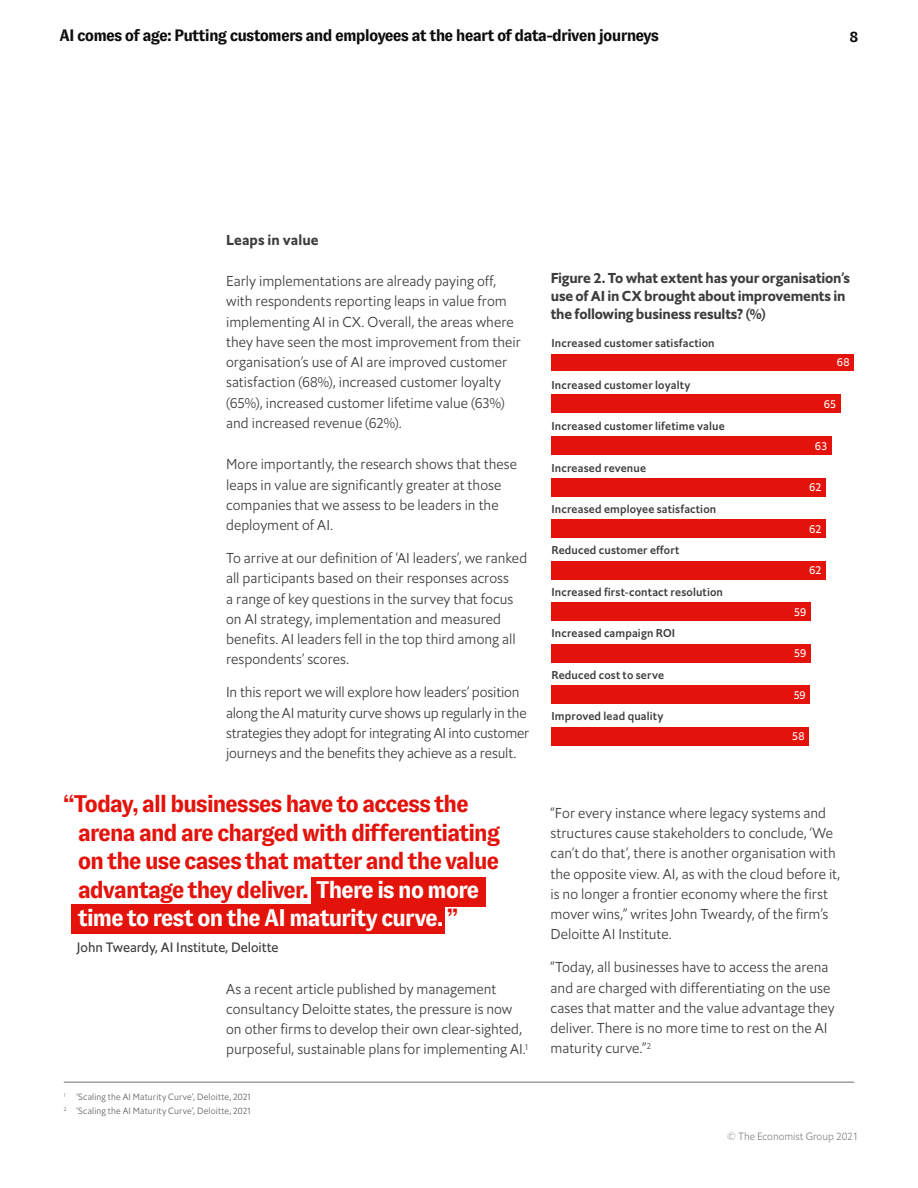
<style>
.page{position:relative;width:918px;height:1188px;background:#fff}
.page>*{position:absolute;margin:0;border:0;box-sizing:border-box;transform-origin:0 0}
.t1{font:700 24px/28.5px "GT Zirkon";letter-spacing:-.055em;color:#e3120b}
.t2{font:700 16.5px "GT Zirkon";letter-spacing:-.05em;color:#0d0d0d}
.t3{font:700 15px "GT Zirkon";color:#0d0d0d}
.t4{font:300 14.25px/20.2px "Econ Sans OS";letter-spacing:.005em;color:#3d3d3d}
.t5{font:300 14.25px/20.2px "Econ Sans OS";letter-spacing:-.015em;color:#3d3d3d}
.t6{font:14.25px/18px "Econ Sans Bol";letter-spacing:-.015em;color:#3d3d3d}
.t7{font:700 14.25px "Econ Sans OS";letter-spacing:.005em;color:#3d3d3d}
.t8{font:13.5px "Econ Sans Reg";color:#3d3d3d}
.t9{font:11.25px "Econ Sans Med";letter-spacing:.02em;color:#3d3d3d}
.t10{font:11.25px "Econ Sans Reg";color:#fff}
.t11{font:10.5px "Econ Sans Lig";color:#868686}
.t12{font:300 9px/14.1px "Econ Sans OS";letter-spacing:.02em;color:#626262}
.s1{color:#fff}
</style>
<div class="page">
<div style="left:311px;top:877px;width:174px;height:29px;background:#e3120b"></div>
<div style="left:71px;top:904px;width:374px;height:30px;background:#e3120b"></div>
<hr style="left:64px;top:1082px;width:790px;height:1px;background:#6e6e6e">
<div style="left:551px;top:354px;width:303px;height:17px;background:#e3120b"></div>
<div style="left:551px;top:478px;width:275px;height:19px;background:#e3120b"></div>
<div style="left:551px;top:602px;width:260px;height:19px;background:#e3120b"></div>
<div style="left:551px;top:394px;width:289px;height:19px;background:#e3120b"></div>
<div style="left:551px;top:519px;width:275px;height:19px;background:#e3120b"></div>
<div style="left:551px;top:644px;width:260px;height:18px;background:#e3120b"></div>
<div style="left:551px;top:436px;width:281px;height:19px;background:#e3120b"></div>
<div style="left:551px;top:561px;width:275px;height:18px;background:#e3120b"></div>
<div style="left:551px;top:685px;width:259px;height:19px;background:#e3120b"></div>
<div style="left:551px;top:727px;width:258px;height:19px;background:#e3120b"></div>
<p class="t2" style="left:60px;top:26px;width:601px">AI comes of age: Putting customers and employees at the heart of data-driven journeys</p>
<p class="t3" style="left:850px;top:28px;width:10px">8</p>
<p class="t7" style="left:226px;top:230px;width:94px">Leaps in value</p>
<p class="t4" style="left:226px;top:271px;width:296px">Early implementations are already paying off, with respondents reporting leaps in value from implementing AI in CX. Overall, the areas where they have seen the most improvement from their organisation’s use of AI are improved customer satisfaction (68%), increased customer loyalty (65%), increased customer lifetime value (63%) and increased revenue (62%).</p>
<p class="t4" style="left:226px;top:454px;width:292px">More importantly, the research shows that these leaps in value are significantly greater at those companies that we assess to be leaders in the deployment of AI.</p>
<p class="t4" style="left:226px;top:548px;width:303px">To arrive at our definition of ‘AI leaders’, we ranked all participants based on their responses across<br>a range of key questions in the survey that focus on AI strategy, implementation and measured benefits. AI leaders fell in the top third among all respondents’ scores.</p>
<p class="t5" style="left:226px;top:682px;width:305px">In this report we will explore how leaders’ position along the AI maturity curve shows up regularly in the strategies they adopt for integrating AI into customer journeys and the benefits they achieve as a result.</p>
<h1 class="t1" style="left:78px;top:790px;width:424px;text-indent:-15px">“Today, all businesses have to access the arena and are charged with differentiating on the use cases that matter and the value advantage they deliver. <span class="s1">There is no more time to rest on the AI maturity curve.</span> ”</h1>
<p class="t8" style="left:77px;top:939px;width:203px">John Tweardy, AI Institute, Deloitte</p>
<p class="t4" style="left:226px;top:978px;width:304px">As a recent article published by management consultancy Deloitte states, the pressure is now on other firms to develop their own clear-sighted, purposeful, sustainable plans for implementing AI.<sup>1</sup></p>
<p class="t12" style="left:64px;top:1089px;width:189px"><sup>1</sup> ‘Scaling the AI Maturity Curve’, Deloitte, 2021<br><sup>2</sup> ‘Scaling the AI Maturity Curve’, Deloitte, 2021</p>
<p class="t6" style="left:551px;top:269px;width:301px">Figure 2. To what extent has your organisation’s use of AI in CX brought about improvements in the following business results? (%)</p>
<p class="t9" style="left:551px;top:336px;width:165px">Increased customer satisfaction</p>
<p class="t9" style="left:551px;top:377px;width:140px">Increased customer loyalty</p>
<p class="t9" style="left:551px;top:419px;width:175px">Increased customer lifetime value</p>
<p class="t9" style="left:551px;top:461px;width:96px">Increased revenue</p>
<p class="t9" style="left:551px;top:502px;width:166px">Increased employee satisfaction</p>
<p class="t9" style="left:551px;top:543px;width:130px">Reduced customer effort</p>
<p class="t9" style="left:551px;top:585px;width:173px">Increased first-contact resolution</p>
<p class="t9" style="left:551px;top:626px;width:125px">Increased campaign ROI</p>
<p class="t9" style="left:551px;top:667px;width:114px">Reduced cost to serve</p>
<p class="t9" style="left:551px;top:709px;width:114px">Improved lead quality</p>
<p class="t10" style="left:837px;top:355px;width:14px">68</p>
<p class="t10" style="left:824px;top:397px;width:14px">65</p>
<p class="t10" style="left:815px;top:438px;width:14px">63</p>
<p class="t10" style="left:809px;top:480px;width:14px">62</p>
<p class="t10" style="left:809px;top:521px;width:14px">62</p>
<p class="t10" style="left:809px;top:563px;width:14px">62</p>
<p class="t10" style="left:794px;top:605px;width:14px">59</p>
<p class="t10" style="left:794px;top:646px;width:14px">59</p>
<p class="t10" style="left:794px;top:688px;width:14px">59</p>
<p class="t10" style="left:792px;top:729px;width:14px">58</p>
<p class="t4" style="left:551px;top:803px;width:291px">“For every instance where legacy systems and structures cause stakeholders to conclude, ‘We can’t do that’, there is another organisation with the opposite view. AI, as with the cloud before it, is no longer a frontier economy where the first mover wins,” writes John Tweardy, of the firm’s Deloitte AI Institute.</p>
<p class="t4" style="left:551px;top:957px;width:286px">“Today, all businesses have to access the arena and are charged with differentiating on the use cases that matter and the value advantage they deliver. There is no more time to rest on the AI maturity curve.”<sup>2</sup></p>
<p class="t11" style="left:727px;top:1130px;width:133px">© The Economist Group 2021</p>
</div>
